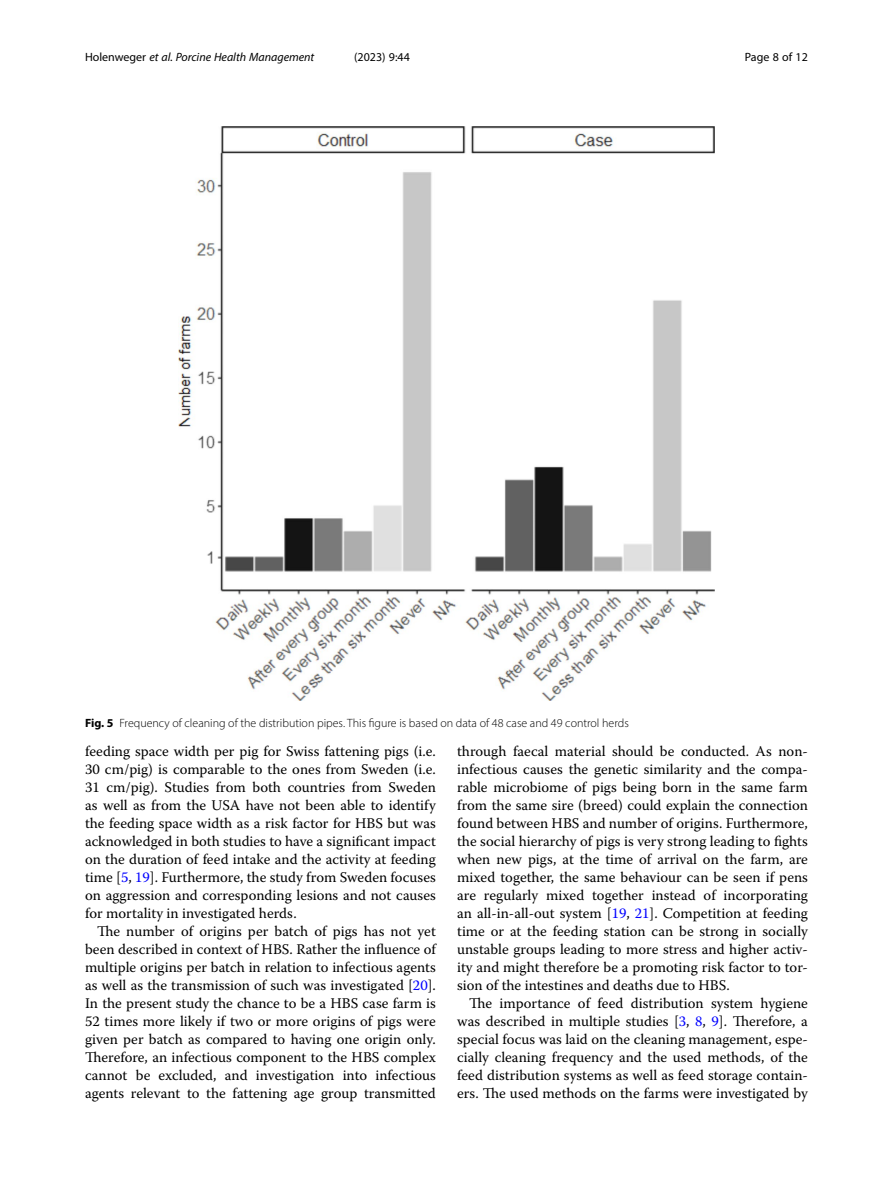
<style>
.page{position:relative;width:893px;height:1191px;background:#fff}
.page>*{position:absolute;margin:0;border:0;box-sizing:border-box;transform-origin:0 0}
.Body_Text_Indent{font:14.7px/18px "Warnock Pro";color:#000;text-align:justify}
.Figure_Caption{font:300 12px "Myriad Pro";color:#000}
.t1{font:italic 12px "Myriad Pro";color:#000}
.t2{font:12px "Myriad Pro";color:#000}
.s1{font-style:normal}
.s2{font-weight:700}
.s3{color:#00f}
</style>
<div class="page">
<img style="left:178px;top:126px;width:536px;height:574px">
<p class="t1" style="left:85px;top:50px;width:231px"><span class="s1">Holenweger</span> et al. Porcine Health Management</p>
<p class="t2" style="left:354px;top:50px;width:57px">(2023) 9:44</p>
<p class="t2" style="left:745px;top:50px;width:65px">Page 8 of 12</p>
<p class="Figure_Caption" style="left:85px;top:716px;width:545px"><span class="s2">Fig. 5</span> Frequency of cleaning of the distribution pipes. This figure is based on data of 48 case and 49 control herds</p>
<p class="Body_Text_Indent" style="left:85px;top:742px;width:352px">feeding space width per pig for Swiss fattening pigs (i.e.<br>30 cm/pig) is comparable to the ones from Sweden (i.e.<br>31 cm/pig). Studies from both countries from Sweden as well as from the USA have not been able to identify the feeding space width as a risk factor for HBS but was acknowledged in both studies to have a significant impact on the duration of feed intake and the activity at feeding time [<span class="s3">5</span>, <span class="s3">19</span>]. Furthermore, the study from Sweden focuses on aggression and corresponding lesions and not causes for mortality in investigated herds.</p>
<p class="Body_Text_Indent" style="left:85px;top:922px;width:352px;text-indent:12px">The number of origins per batch of pigs has not yet been described in context of HBS. Rather the influence of multiple origins per batch in relation to infectious agents as well as the transmission of such was investigated [<span class="s3">20</span>].<br>In the present study the chance to be a HBS case farm is 52 times more likely if two or more origins of pigs were given per batch as compared to having one origin only.<br>Therefore, an infectious component to the HBS complex cannot be excluded, and investigation into infectious agents relevant to the fattening age group transmitted</p>
<p class="Body_Text_Indent" style="left:457px;top:742px;width:352px">through faecal material should be conducted. As non&shy;infectious causes the genetic similarity and the compa&shy;rable microbiome of pigs being born in the same farm from the same sire (breed) could explain the connection found between HBS and number of origins. Furthermore, the social hierarchy of pigs is very strong leading to fights when new pigs, at the time of arrival on the farm, are mixed together, the same behaviour can be seen if pens are regularly mixed together instead of incorporating an all-in-all-out system [<span class="s3">19</span>, <span class="s3">21</span>]. Competition at feeding time or at the feeding station can be strong in socially unstable groups leading to more stress and higher activ&shy;ity and might therefore be a promoting risk factor to tor&shy;sion of the intestines and deaths due to HBS.</p>
<p class="Body_Text_Indent" style="left:457px;top:994px;width:352px;text-indent:12px">The importance of feed distribution system hygiene was described in multiple studies [<span class="s3">3</span>, <span class="s3">8</span>, <span class="s3">9</span>]. Therefore, a special focus was laid on the cleaning management, espe&shy;cially cleaning frequency and the used methods, of the feed distribution systems as well as feed storage contain&shy;ers. The used methods on the farms were investigated by</p>
</div>
